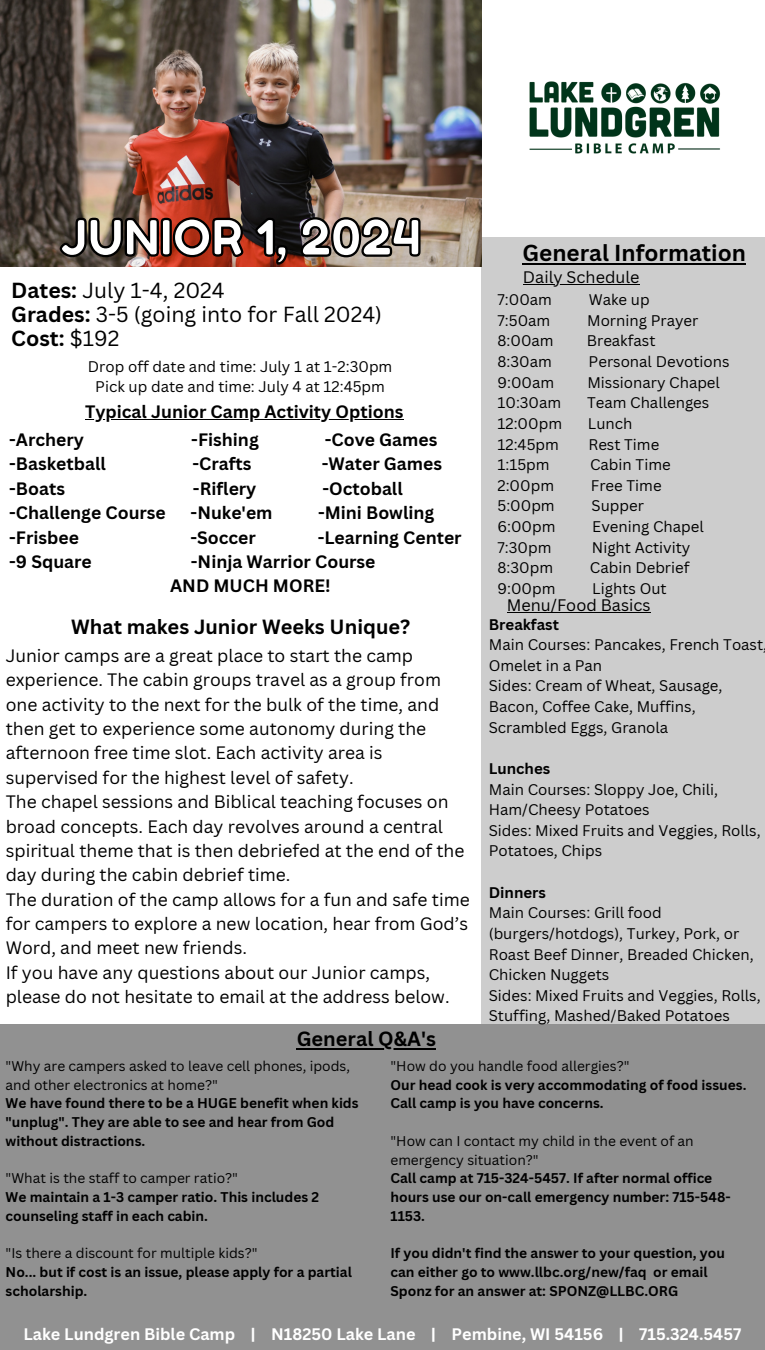
<style>
.page{position:relative;width:765px;height:1350px;background:#fff}
.page>*{position:absolute;margin:0;border:0;box-sizing:border-box;transform-origin:0 0}
.t1{font:50px "Fredoka One";color:#fff}
.t2{font:700 22.5px "Canva Sans";color:#000}
.t3{font:21.25px "Canva Sans";color:#000}
.t4{font:700 21.25px "Canva Sans";color:#000}
.t5{font:700 20px "Canva Sans";color:#000}
.t6{font:17.5px/24.4px "Canva Sans";color:#000}
.t7{font:700 17.5px "Canva Sans";color:#000}
.t8{font:700 16.25px "Canva Sans";color:#fff}
.t9{font:16.25px "Canva Sans";color:#000}
.t10{font:15px/20.6px "Canva Sans";color:#000}
.t11{font:700 15px "Canva Sans";color:#000}
.t12{font:700 13.75px/18.8px "Canva Sans";color:#000}
.t13{font:13.75px/18.8px "Canva Sans";color:#000}
.s1{font-weight:700}
.s2{font-weight:400}
</style>
<div class="page">
<div style="left:481px;top:238px;width:284px;height:789px;background:#cdcdcd"></div>
<img style="left:0;top:0;width:482px;height:266px">
<img style="left:529px;top:81px;width:191px;height:73px">
<div style="left:0;top:1025px;width:765px;height:325px;background:#919191"></div>
<img style="left:58px;top:216px;width:364px;height:50px">
<hr style="left:85px;top:419px;width:318px;height:1px;background:#000">
<hr style="left:523px;top:263px;width:223px;height:2px;background:#000">
<hr style="left:523px;top:284px;width:117px;height:1px;background:#000">
<hr style="left:507px;top:612px;width:144px;height:1px;background:#000">
<hr style="left:297px;top:1048px;width:139px;height:2px;background:#000">
<p class="t1" style="left:60px;top:207px;width:363px">JUNIOR 1, 2024</p>
<p class="t3" style="left:11px;top:275px;width:215px"><span class="s1">Dates:</span> July 1-4, 2024</p>
<p class="t3" style="left:11px;top:299px;width:372px"><span class="s1">Grades:</span> 3-5 (going into for Fall 2024)</p>
<p class="t4" style="left:11px;top:324px;width:110px">Cost: <span class="s2">$192</span></p>
<p class="t10" style="left:88px;top:356px;width:306px">Drop off date and time: July 1 at 1-2:30pm</p>
<p class="t10" style="left:95px;top:376px;width:291px">Pick up date and time: July 4 at 12:45pm</p>
<p class="t7" style="left:85px;top:399px;width:320px">Typical Junior Camp Activity Options</p>
<p class="t7" style="left:9px;top:427px;width:76px">-Archery</p>
<p class="t7" style="left:191px;top:427px;width:69px">-Fishing</p>
<p class="t7" style="left:325px;top:427px;width:114px">-Cove Games</p>
<p class="t7" style="left:9px;top:452px;width:98px">-Basketball</p>
<p class="t7" style="left:193px;top:452px;width:61px">-Crafts</p>
<p class="t7" style="left:322px;top:452px;width:122px">-Water Games</p>
<p class="t7" style="left:9px;top:476px;width:57px">-Boats</p>
<p class="t7" style="left:193px;top:476px;width:65px">-Riflery</p>
<p class="t7" style="left:322px;top:476px;width:82px">-Octoball</p>
<p class="t7" style="left:9px;top:500px;width:158px">-Challenge Course</p>
<p class="t7" style="left:191px;top:500px;width:83px">-Nuke'em</p>
<p class="t7" style="left:318px;top:500px;width:118px">-Mini Bowling</p>
<p class="t7" style="left:9px;top:525px;width:71px">-Frisbee</p>
<p class="t7" style="left:190px;top:525px;width:67px">-Soccer</p>
<p class="t7" style="left:318px;top:525px;width:145px">-Learning Center</p>
<p class="t7" style="left:9px;top:549px;width:84px">-9 Square</p>
<p class="t7" style="left:191px;top:549px;width:186px">-Ninja Warrior Course</p>
<p class="t7" style="left:170px;top:574px;width:162px">AND MUCH MORE!</p>
<p class="t5" style="left:71px;top:612px;width:341px">What makes Junior Weeks Unique?</p>
<p class="t6" style="left:6px;top:643px;width:437px">Junior camps are a great place to start the camp experience. The cabin groups travel as a group from one activity to the next for the bulk of the time, and then get to experience some autonomy during the afternoon free time slot. Each activity area is supervised for the highest level of safety.</p>
<p class="t6" style="left:6px;top:789px;width:460px">The chapel sessions and Biblical teaching focuses on broad concepts. Each day revolves around a central spiritual theme that is then debriefed at the end of the day during the cabin debrief time.</p>
<p class="t6" style="left:6px;top:887px;width:466px;text-align:justify">The duration of the camp allows for a fun and safe time for campers to explore a new location, hear from God’s Word, and meet new friends.</p>
<p class="t6" style="left:6px;top:960px;width:445px">If you have any questions about our Junior camps, please do not hesitate to email at the address below.</p>
<p class="t2" style="left:523px;top:237px;width:225px">General Information</p>
<p class="t10" style="left:497px;top:289px;width:56px">7:00am</p>
<p class="t10" style="left:589px;top:289px;width:62px">Wake up</p>
<p class="t10" style="left:497px;top:310px;width:54px">7:50am</p>
<p class="t10" style="left:587px;top:310px;width:113px">Morning Prayer</p>
<p class="t10" style="left:497px;top:330px;width:58px">8:00am</p>
<p class="t10" style="left:587px;top:330px;width:70px">Breakfast</p>
<p class="t10" style="left:497px;top:351px;width:56px">8:30am</p>
<p class="t10" style="left:589px;top:351px;width:143px">Personal Devotions</p>
<p class="t10" style="left:497px;top:372px;width:58px">9:00am</p>
<p class="t10" style="left:587px;top:372px;width:134px">Missionary Chapel</p>
<p class="t10" style="left:497px;top:392px;width:65px">10:30am</p>
<p class="t10" style="left:587px;top:392px;width:124px">Team Challenges</p>
<p class="t10" style="left:497px;top:413px;width:66px">12:00pm</p>
<p class="t10" style="left:588px;top:413px;width:46px">Lunch</p>
<p class="t10" style="left:497px;top:433px;width:63px">12:45pm</p>
<p class="t10" style="left:588px;top:433px;width:72px">Rest Time</p>
<p class="t10" style="left:497px;top:454px;width:54px">1:15pm</p>
<p class="t10" style="left:590px;top:454px;width:82px">Cabin Time</p>
<p class="t10" style="left:497px;top:475px;width:58px">2:00pm</p>
<p class="t10" style="left:591px;top:475px;width:72px">Free Time</p>
<p class="t10" style="left:497px;top:495px;width:59px">5:00pm</p>
<p class="t10" style="left:592px;top:495px;width:54px">Supper</p>
<p class="t10" style="left:497px;top:516px;width:60px">6:00pm</p>
<p class="t10" style="left:592px;top:516px;width:113px">Evening Chapel</p>
<p class="t10" style="left:497px;top:537px;width:55px">7:30pm</p>
<p class="t10" style="left:592px;top:537px;width:100px">Night Activity</p>
<p class="t10" style="left:497px;top:557px;width:57px">8:30pm</p>
<p class="t10" style="left:590px;top:557px;width:101px">Cabin Debrief</p>
<p class="t10" style="left:497px;top:578px;width:60px">9:00pm</p>
<p class="t10" style="left:592px;top:578px;width:76px">Lights Out</p>
<p class="t9" style="left:523px;top:266px;width:118px">Daily Schedule</p>
<p class="t9" style="left:507px;top:594px;width:145px">Menu/Food Basics</p>
<p class="t11" style="left:489px;top:614px;width:72px">Breakfast</p>
<p class="t10" style="left:489px;top:634px;width:280px">Main Courses: Pancakes, French Toast,<br>Omelet in a Pan</p>
<p class="t10" style="left:489px;top:675px;width:235px">Sides: Cream of Wheat, Sausage,<br>Bacon, Coffee Cake, Muffins,<br>Scrambled Eggs, Granola</p>
<p class="t11" style="left:489px;top:758px;width:63px">Lunches</p>
<p class="t10" style="left:489px;top:778px;width:231px">Main Courses: Sloppy Joe, Chili,<br>Ham/Cheesy Potatoes</p>
<p class="t10" style="left:489px;top:820px;width:273px">Sides: Mixed Fruits and Veggies, Rolls,<br>Potatoes, Chips</p>
<p class="t11" style="left:489px;top:882px;width:59px">Dinners</p>
<p class="t10" style="left:489px;top:902px;width:266px">Main Courses: Grill food (burgers/hotdogs), Turkey, Pork, or<br>Roast Beef Dinner, Breaded Chicken,<br>Chicken Nuggets</p>
<p class="t10" style="left:489px;top:985px;width:273px">Sides: Mixed Fruits and Veggies, Rolls,<br>Stuffing, Mashed/Baked Potatoes</p>
<p class="t5" style="left:297px;top:1024px;width:141px">General Q&amp;A's</p>
<p class="t13" style="left:6px;top:1056px;width:346px">"Why are campers asked to leave cell phones, ipods, and other electronics at home?"</p>
<p class="t12" style="left:6px;top:1094px;width:355px">We have found there to be a HUGE benefit when kids "unplug". They are able to see and hear from God without distractions.</p>
<p class="t13" style="left:6px;top:1169px;width:234px">"What is the staff to camper ratio?"</p>
<p class="t12" style="left:6px;top:1187px;width:315px">We maintain a 1-3 camper ratio. This includes 2 counseling staff in each cabin.</p>
<p class="t13" style="left:6px;top:1244px;width:254px">"Is there a discount for multiple kids?"</p>
<p class="t12" style="left:6px;top:1262px;width:348px">No... but if cost is an issue, please apply for a partial scholarship.</p>
<p class="t13" style="left:390px;top:1056px;width:241px">"How do you handle food allergies?"</p>
<p class="t12" style="left:390px;top:1075px;width:358px">Our head cook is very accommodating of food issues.<br>Call camp is you have concerns.</p>
<p class="t13" style="left:390px;top:1131px;width:305px">"How can I contact my child in the event of an emergency situation?"</p>
<p class="t12" style="left:390px;top:1169px;width:342px">Call camp at 715-324-5457. If after normal office hours use our on-call emergency number: 715-548-<br>1153.</p>
<p class="t12" style="left:390px;top:1244px;width:336px">If you didn't find the answer to your question, you can either go to www.llbc.org/new/faq or email<br>Sponz for an answer at: SPONZ@LLBC.ORG</p>
<p class="t8" style="left:24px;top:1322px;width:719px">Lake Lundgren Bible Camp | N18250 Lake Lane | Pembine, WI 54156 | 715.324.5457</p>
</div>
